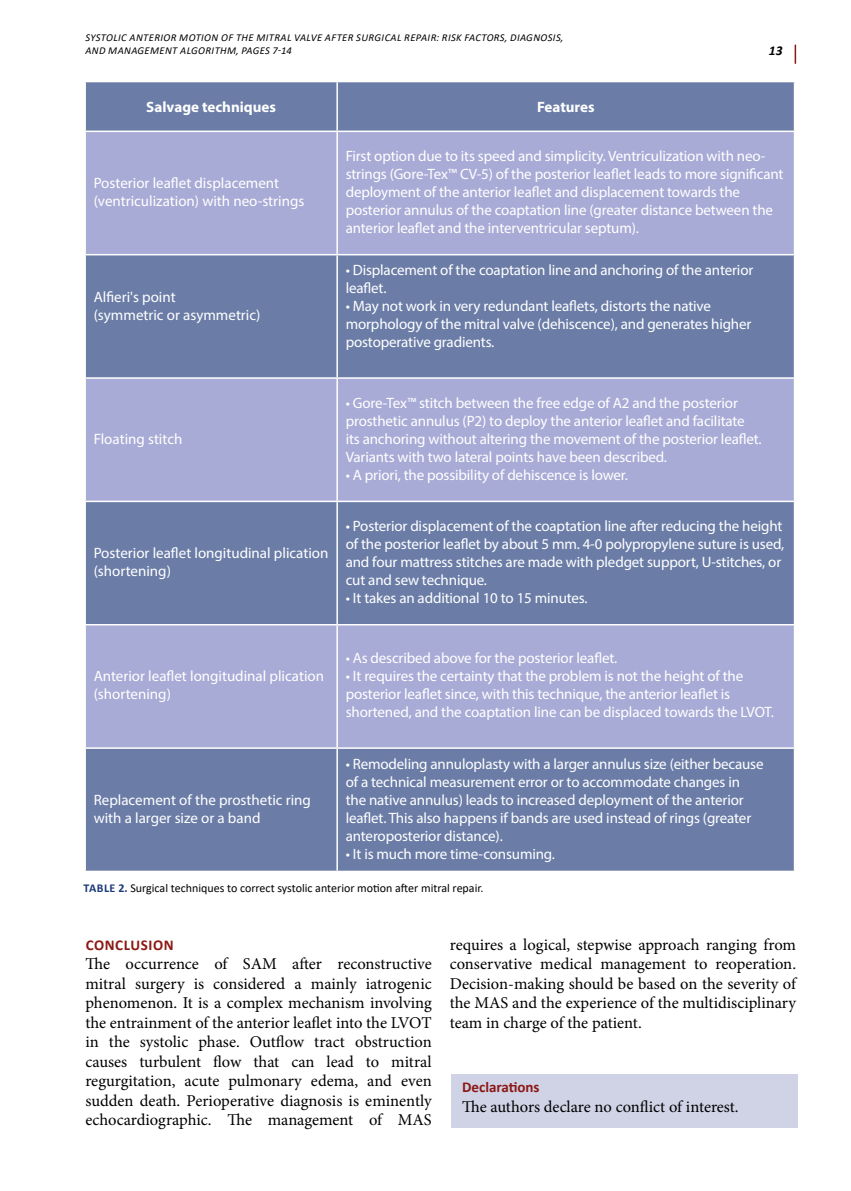
<style>
.page{position:relative;width:851px;height:1191px;background:#fff}
.page>*{position:absolute;margin:0;border:0;box-sizing:border-box;transform-origin:0 0}
.t1{font:16.5px/19.5px "Minion Pro";letter-spacing:-.005em;color:#000;text-align:justify}
.t2{font:15px/18px "Myriad Pro";letter-spacing:-.01em;color:#fff}
.t3{font:700 15px "Myriad Pro";color:#fff}
.t4{font:700 15px "Calibri";letter-spacing:.04em;color:#8b1813}
.t5{font:italic 700 13.5px "Calibri";color:#000}
.t6{font:12px "Calibri";color:#000}
.t7{font:italic 10.5px/12.6px "Calibri";letter-spacing:.04em;color:#000}
.s1{font-weight:700;color:#1c3a77}
</style>
<div class="page">
<svg style="left:794px;top:45px;width:2px;height:19px"></svg>
<div style="left:86px;top:82px;width:707px;height:788px;background:#6b7da7"></div>
<svg style="left:86px;top:132px;width:707px;height:615px;background:#8f98c3"></svg>
<hr style="left:336px;top:82px;width:2px;height:49px;background:#fff">
<hr style="left:84px;top:131px;width:253px;height:1px;background:#fff">
<hr style="left:337px;top:131px;width:458px;height:1px;background:#fff">
<hr style="left:336px;top:132px;width:2px;height:122px;background:#fff">
<hr style="left:336px;top:255px;width:2px;height:122px;background:#fff">
<hr style="left:336px;top:379px;width:2px;height:121px;background:#fff">
<hr style="left:336px;top:502px;width:2px;height:122px;background:#fff">
<hr style="left:336px;top:625px;width:2px;height:122px;background:#fff">
<hr style="left:336px;top:749px;width:2px;height:121px;background:#fff">
<hr style="left:84px;top:254px;width:253px;height:1px;background:#fff">
<hr style="left:84px;top:377px;width:253px;height:2px;background:#fff">
<hr style="left:84px;top:500px;width:253px;height:2px;background:#fff">
<hr style="left:84px;top:624px;width:253px;height:1px;background:#fff">
<hr style="left:84px;top:747px;width:253px;height:2px;background:#fff">
<hr style="left:337px;top:254px;width:458px;height:1px;background:#fff">
<hr style="left:337px;top:377px;width:458px;height:2px;background:#fff">
<hr style="left:337px;top:500px;width:458px;height:2px;background:#fff">
<hr style="left:337px;top:624px;width:458px;height:1px;background:#fff">
<hr style="left:337px;top:747px;width:458px;height:2px;background:#fff">
<div style="left:451px;top:1074px;width:346px;height:53px;background:#d0d2e6"></div>
<p class="t7" style="left:85px;top:31px;width:479px">SYSTOLIC ANTERIOR MOTION OF THE MITRAL VALVE AFTER SURGICAL REPAIR: RISK FACTORS, DIAGNOSIS,<br>AND MANAGEMENT ALGORITHM, PAGES 7-14</p>
<p class="t3" style="left:146px;top:97px;width:131px">Salvage techniques</p>
<p class="t3" style="left:537px;top:97px;width:59px">Features</p>
<p class="t5" style="left:768px;top:41px;width:15px">13</p>
<p class="t2" style="left:94px;top:174px;width:212px">Posterior leaflet displacement (ventriculization) with neo-strings</p>
<p class="t2" style="left:94px;top:288px;width:168px">Alfieri's point<br>(symmetric or asymmetric)</p>
<p class="t2" style="left:345px;top:147px;width:439px">First option due to its speed and simplicity. Ventriculization with neo&shy;strings (Gore-Tex™ CV-5) of the posterior leaflet leads to more significant deployment of the anterior leaflet and displacement towards the posterior annulus of the coaptation line (greater distance between the anterior leaflet and the interventricular septum).</p>
<p class="t2" style="left:345px;top:261px;width:409px">• Displacement of the coaptation line and anchoring of the anterior leaflet.</p>
<p class="t2" style="left:345px;top:297px;width:407px">• May not work in very redundant leaflets, distorts the native morphology of the mitral valve (dehiscence), and generates higher postoperative gradients.</p>
<p class="t2" style="left:94px;top:429px;width:90px">Floating stitch</p>
<p class="t2" style="left:94px;top:543px;width:236px">Posterior leaflet longitudinal plication (shortening)</p>
<p class="t2" style="left:345px;top:393px;width:417px">• Gore-Tex™ stitch between the free edge of A2 and the posterior prosthetic annulus (P2) to deploy the anterior leaflet and facilitate its anchoring without altering the movement of the posterior leaflet.<br>Variants with two lateral points have been described.</p>
<p class="t2" style="left:345px;top:465px;width:284px">• A priori, the possibility of dehiscence is lower.</p>
<p class="t2" style="left:345px;top:516px;width:440px">• Posterior displacement of the coaptation line after reducing the height of the posterior leaflet by about 5 mm. 4-0 polypropylene suture is used, and four mattress stitches are made with pledget support, U-stitches, or cut and sew technique.</p>
<p class="t2" style="left:345px;top:588px;width:243px">• It takes an additional 10 to 15 minutes.</p>
<p class="t2" style="left:94px;top:667px;width:232px">Anterior leaflet longitudinal plication (shortening)</p>
<p class="t2" style="left:94px;top:790px;width:219px">Replacement of the prosthetic ring with a larger size or a band</p>
<p class="t2" style="left:345px;top:649px;width:273px">• As described above for the posterior leaflet.</p>
<p class="t2" style="left:345px;top:667px;width:430px">• It requires the certainty that the problem is not the height of the posterior leaflet since, with this technique, the anterior leaflet is shortened, and the coaptation line can be displaced towards the LVOT.</p>
<p class="t2" style="left:345px;top:754px;width:419px">• Remodeling annuloplasty with a larger annulus size (either because of a technical measurement error or to accommodate changes in the native annulus) leads to increased deployment of the anterior leaflet. This also happens if bands are used instead of rings (greater anteroposterior distance).</p>
<p class="t2" style="left:345px;top:844px;width:211px">• It is much more time-consuming.</p>
<p class="t6" style="left:84px;top:879px;width:401px"><span class="s1">TABLE 2.</span> Surgical techniques to correct systolic anterior motion after mitral repair.</p>
<p class="t4" style="left:86px;top:934px;width:89px">CONCLUSION</p>
<p class="t1" style="left:85px;top:954px;width:348px">The occurrence of SAM after reconstructive mitral surgery is considered a mainly iatrogenic phenomenon. It is a complex mechanism involving the entrainment of the anterior leaflet into the LVOT in the systolic phase. Outflow tract obstruction causes turbulent flow that can lead to mitral regurgitation, acute pulmonary edema, and even sudden death. Perioperative diagnosis is eminently echocardiographic. The management of MAS</p>
<p class="t1" style="left:449px;top:935px;width:348px">requires a logical, stepwise approach ranging from conservative medical management to reoperation.<br>Decision-making should be based on the severity of the MAS and the experience of the multidisciplinary team in charge of the patient.</p>
<p class="t4" style="left:462px;top:1076px;width:79px">Declarations</p>
<p class="t1" style="left:462px;top:1096px;width:278px">The authors declare no conflict of interest.</p>
</div>
